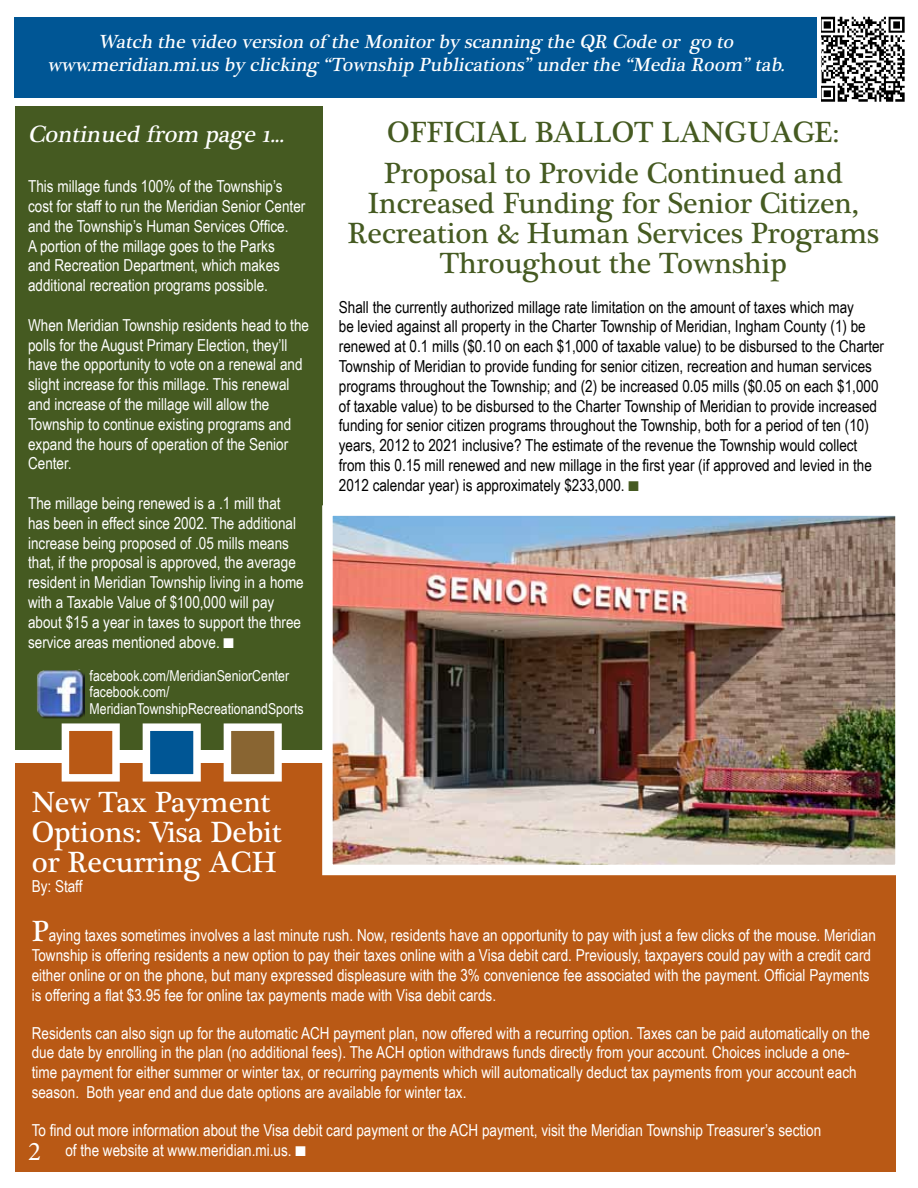
<style>
.page{position:relative;width:918px;height:1188px;background:#fff}
.page>*{position:absolute;margin:0;border:0;box-sizing:border-box;transform-origin:0 0}
.t1{font:30px/30px "Plantagenet Cherokee";color:#455a21}
.t2{font:30px/30px "Plantagenet Cherokee";color:#fff}
.t3{font:italic 24px "Plantagenet Cherokee";color:#fff}
.t4{font:italic 19.5px/23.4px "Plantagenet Cherokee";color:#fff;text-align:center}
.t5{font:16.5px/19.8px "Arial Narrow";color:#fff}
.t6{font:16.5px/19.8px "Arial Narrow";color:#000}
.t7{font:15px/16.5px "Arial Narrow";color:#fff}
.s1{font-family:"Monotype Sorts";font-size:13.5px}
.s2{font-family:"Monotype Sorts";font-size:13.5px;color:#455a21}
.s3{font-family:"Plantagenet Cherokee";font-size:30px}
.s4{font-family:"Minion Pro";font-size:27px}
</style>
<div class="page">
<div style="left:15px;top:106px;width:307px;height:644px;background:#455a21"></div>
<div style="left:15px;top:17px;width:802px;height:80px;background:#005695"></div>
<img style="left:822px;top:16px;width:83px;height:86px">
<div style="left:15px;top:764px;width:880px;height:408px;background:#b95915"></div>
<img style="left:333px;top:516px;width:562px;height:348px">
<div style="left:322px;top:505px;width:584px;height:370px;border:10px solid #fff"></div>
<div style="left:62px;top:723px;width:58px;height:59px;background:#b95915;border:8px solid #fff"></div>
<div style="left:143px;top:723px;width:58px;height:59px;background:#005695;border:8px solid #fff"></div>
<div style="left:224px;top:723px;width:58px;height:59px;background:#896532;border:8px solid #fff"></div>
<img style="left:37px;top:669px;width:47px;height:49px">
<p class="t4" style="left:47px;top:30px;width:743px">Watch the video version of the Monitorby scanning the QR Code or go to www.meridian.mi.usby clicking “Township Publications”underthe “Media Room”tab.</p>
<h2 class="t3" style="left:28px;top:120px;width:262px">Continued from page 1...</h2>
<p class="t5" style="left:28px;top:176px;width:279px">This millage funds 100% of the Township’s cost for staff to run the Meridian Senior Center and the Township’s Human Services Office.<br>A portion of the millage goes to the Parks<br>and Recreation Department, which makes additional recreation programs possible.</p>
<p class="t5" style="left:28px;top:314px;width:283px">When Meridian Township residents head to the polls for the August Primary Election, they’ll have the opportunity to vote on a renewal and slight increase for this millage. This renewal and increase of the millage will allow the Township to continue existing programs and expand the hours of operation of the Senior Center.</p>
<p class="t5" style="left:28px;top:493px;width:277px">The millage being renewed is a .1 mill that has been in effect since 2002. The additional increase being proposed of .05 mills means that, if the proposal is approved, the average resident in Meridian Township living in a home with a Taxable Value of $100,000 will pay about $15 a year in taxes to support the three service areas mentioned above. <span class="s1">N</span></p>
<p class="t7" style="left:90px;top:667px;width:215px">facebook.com/MeridianSeniorCenter facebook.com/<br>MeridianTownshipRecreationandSports</p>
<h1 class="t1" style="left:384px;top:113px;width:461px;line-height:40.5px">OFFICIAL BALLOT LANGUAGE:<br>Proposal to Provide Continued and</h1>
<h1 class="t1" style="left:347px;top:189px;width:533px;text-align:center">Increased Funding for Senior Citizen,<br>Recreation &amp; Human Services Programs<br>Throughout the Township</h1>
<p class="t6" style="left:339px;top:296px;width:547px">Shall the currently authorized millage rate limitation on the amount of taxes which may<br>be levied against all property in the Charter Township of Meridian, Ingham County (1) be renewed at 0.1 mills ($0.10 on each $1,000 of taxable value) to be disbursed to the Charter Township of Meridian to provide funding for senior citizen, recreation and human services programs throughout the Township; and (2) be increased 0.05 mills ($0.05 on each $1,000 of taxable value) to be disbursed to the Charter Township of Meridian to provide increased funding for senior citizen programs throughout the Township, both for a period of ten (10) years, 2012 to 2021 inclusive? The estimate of the revenue the Township would collect from this 0.15 mill renewed and new millage in the first year (if approved and levied in the 2012 calendar year) is approximately $233,000. <span class="s2">N</span></p>
<h1 class="t2" style="left:32px;top:788px;width:252px">New Tax Payment<br>Options: Visa Debit or Recurring ACH</h1>
<p class="t5" style="left:32px;top:875px;width:52px">By: Staff</p>
<p class="t5" style="left:32px;top:925px;width:846px"><span class="s3">P</span>aying taxes sometimes involves a last minute rush. Now, residents have an opportunity to pay with just a few clicks of the mouse. Meridian Township is offering residents a new option to pay their taxes online with a Visa debit card. Previously, taxpayers could pay with a credit card either online or on the phone, but many expressed displeasure with the 3% convenience fee associated with the payment. Official Payments is offering a flat $3.95 fee for online tax payments made with Visa debit cards.</p>
<p class="t5" style="left:32px;top:1022px;width:840px">Residents can also sign up for the automatic ACH payment plan, now offered with a recurring option. Taxes can be paid automatically on the due date by enrolling in the plan (no additional fees). The ACH option withdraws funds directly from your account. Choices include a one&shy;time payment for either summer or winter tax, or recurring payments which will automatically deduct tax payments from your account each season. Both year end and due date options are available for winter tax.</p>
<p class="t5" style="left:28px;top:1119px;width:795px">To find out more information about the Visa debit card payment or the ACH payment, visit the Meridian Township Treasurer’s section<br><span class="s4">2</span> of the website at www.meridian.mi.us. <span class="s1">N</span></p>
<h1 class="t2" style="left:33px;top:1131px;width:14px">2</h1>
</div>
